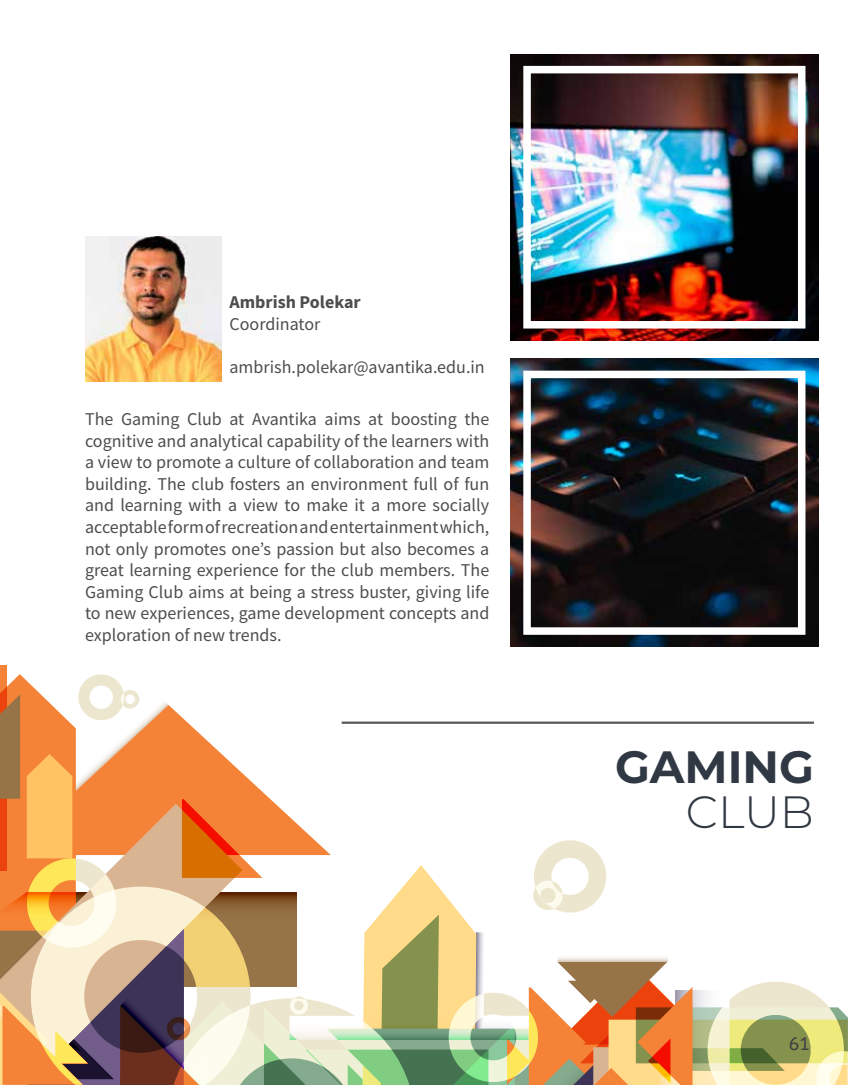
<style>
.page{position:relative;width:868px;height:1085px;background:#fff}
.page>*{position:absolute;margin:0;border:0;box-sizing:border-box;transform-origin:0 0}
.t1{font:700 45.15px "Montserrat";color:#303843}
.t2{font:300 45.15px "Montserrat";color:#303843}
.t3{font:18px/21.6px "Source Sans Pro";color:#4d4d4f;text-align:justify}
.t4{font:700 18px "Source Sans Pro";color:#4d4d4f}
.t5{font:18px "PT Sans Caption";color:#414042}
</style>
<div class="page">
<svg style="left:0;top:665px;width:847px;height:419px"></svg>
<img style="left:510px;top:359px;width:308px;height:287px">
<img style="left:510px;top:54px;width:308px;height:286px">
<hr style="left:341px;top:721px;width:472px;height:2px;background:#58595b">
<div style="left:523px;top:370px;width:282px;height:264px;border:8px solid #fff"></div>
<div style="left:523px;top:66px;width:282px;height:262px;border:8px solid #fff"></div>
<img style="left:85px;top:237px;width:136px;height:144px">
<p class="t4" style="left:229px;top:290px;width:133px">Ambrish Polekar</p>
<p class="t3" style="left:229px;top:313px;width:92px">Coordinator</p>
<p class="t3" style="left:229px;top:356px;width:257px">ambrish.polekar@avantika.edu.in</p>
<p class="t3" style="left:85px;top:408px;width:405px">The Gaming Club at Avantika aims at boosting the cognitive and analytical capability of the learners with a view to promote a culture of collaboration and team building. The club fosters an environment full of fun and learning with a view to make it a more socially acceptable form of recreation and entertainment which, not only promotes one’s passion but also becomes a great learning experience for the club members. The Gaming Club aims at being a stress buster, giving life to new experiences, game development concepts and exploration of new trends.</p>
<h1 class="t1" style="left:615px;top:733px;width:200px">GAMING</h1>
<h1 class="t2" style="left:685px;top:780px;width:129px">CLUB</h1>
<p class="t5" style="left:788px;top:1032px;width:23px">61</p>
</div>
